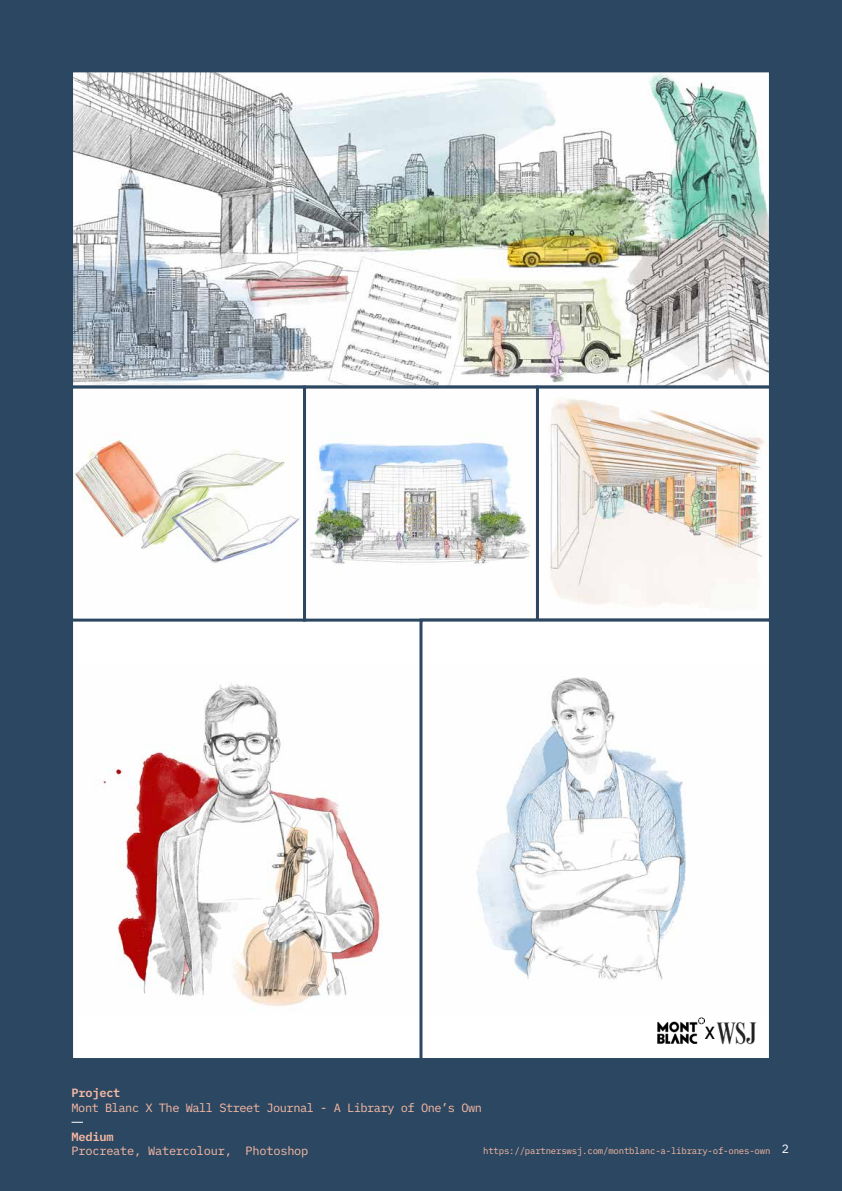
<style>
.page{position:relative;width:842px;height:1191px;background:#2c4761}
.page>*{position:absolute;margin:0;border:0;box-sizing:border-box;transform-origin:0 0}
.t1{font:500 16.3px "Futura";color:#000}
.t2{font:12px "IBM Plex Mono";letter-spacing:-.04em;color:#f8baa4}
.t3{font:12px "IBM Plex Mono";letter-spacing:-.02em;color:#f8baa4}
.t4{font:600 12px "IBM Plex Mono";letter-spacing:-.02em;color:#f8baa4}
.t5{font:12px "IBM Plex Mono";color:#fff}
.t6{font:9px "IBM Plex Mono";letter-spacing:-.02em;color:#f8baa4}
</style>
<div class="page">
<div style="left:72px;top:619px;width:349px;height:440px;background:#fff"></div>
<img style="left:102px;top:683px;width:278px;height:323px">
<img style="left:74px;top:73px;width:694px;height:544px">
<div style="left:70px;top:69px;width:702px;height:319px;border:3px solid #2c4761"></div>
<div style="left:303px;top:385px;width:236px;height:236px;border:3px solid #2c4761"></div>
<div style="left:536px;top:385px;width:236px;height:236px;border:3px solid #2c4761"></div>
<div style="left:70px;top:385px;width:236px;height:236px;border:3px solid #2c4761"></div>
<svg style="left:423px;top:622px;width:345px;height:435px;background:#f5f7f9"></svg>
<div style="left:419px;top:618px;width:353px;height:443px;border:3px solid #2c4761"></div>
<img style="left:657px;top:1017px;width:48px;height:26px">
<img style="left:715px;top:1018px;width:44px;height:30px">
<h1 class="t1" style="left:705px;top:1022px;width:12px">X</h1>
<h2 class="t4" style="left:72px;top:1083px;width:50px">Project</h2>
<h2 class="t2" style="left:72px;top:1098px;width:412px">Mont Blanc X The Wall Street Journal - A Library of One’s Own</h2>
<h2 class="t4" style="left:72px;top:1126px;width:43px">Medium</h2>
<h2 class="t3" style="left:72px;top:1141px;width:238px">Procreate, Watercolour, Photoshop</h2>
<p class="t6" style="left:483px;top:1143px;width:289px">https://partnerswsj.com/montblanc-a-library-of-ones-own</p>
<h2 class="t5" style="left:782px;top:1139px;width:9px">2</h2>
</div>
